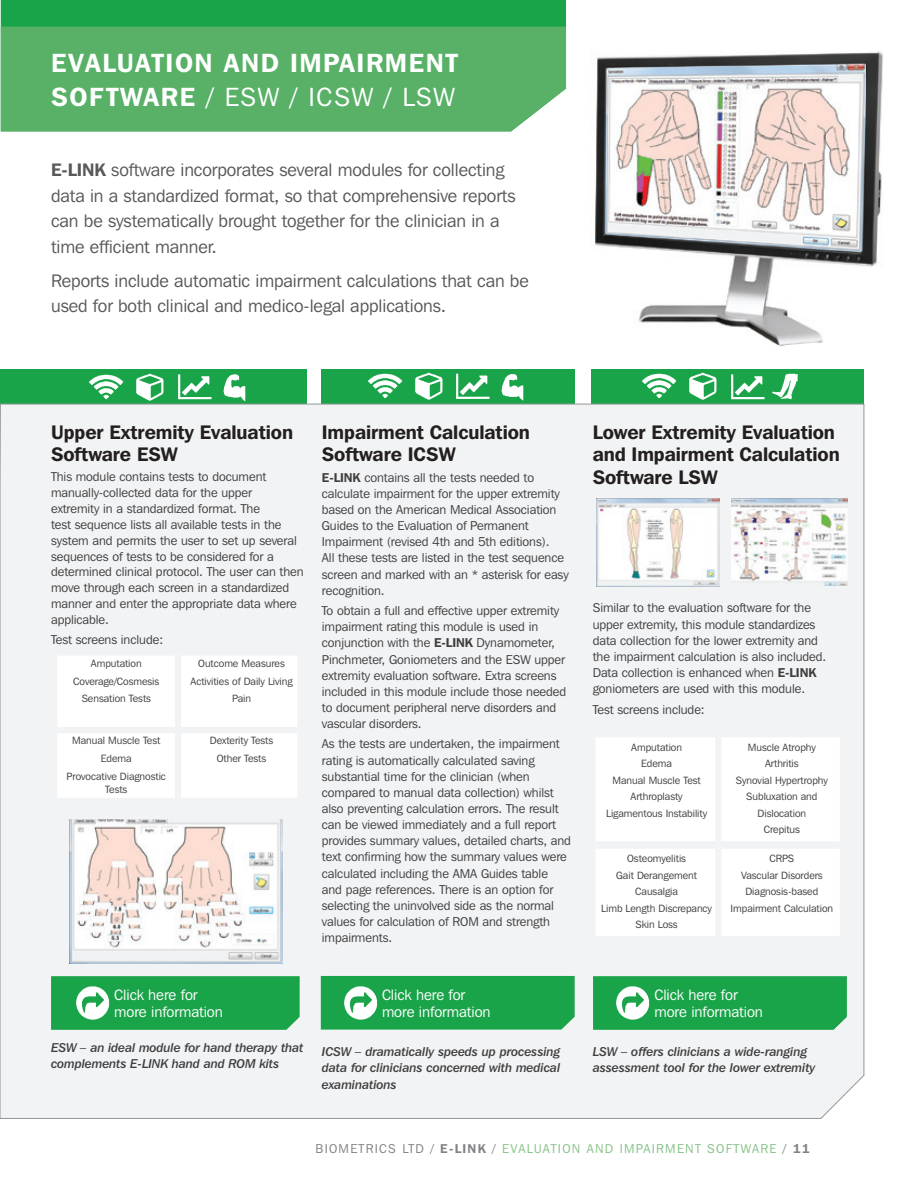
<style>
.page{position:relative;width:915px;height:1191px;background:#fff}
.page>*{position:absolute;margin:0;border:0;box-sizing:border-box;transform-origin:0 0}
.t1{font:600 26.25px/33.5px "Franklin Gothic IT Cby BT";letter-spacing:.06em;color:#fff}
.t2{font:600 19.5px/22.5px "Franklin Gothic IT Cby BT";letter-spacing:-.005em;color:#231f20}
.t3{font:18px/25.5px "Franklin Gothic IT Cby BT";letter-spacing:-.005em;color:#57585a}
.t4{font:15px/16.5px "Franklin Gothic IT Cby BT";letter-spacing:-.005em;color:#fff}
.t5{font:12.75px/16.2px "Franklin Gothic IT Cby BT";letter-spacing:-.005em;color:#3e3e3f}
.t6{font:12.75px/16.2px "Franklin Gothic IT Cby BT Med Ital";letter-spacing:-.005em;color:#3e3e3f}
.t7{font:12.75px "Franklin Gothic IT Cby BT";letter-spacing:.1em;color:#85c188}
.t8{font:10.5px/16.5px "Franklin Gothic IT Cby BT";letter-spacing:-.005em;color:#3e3e3f;text-align:center}
.s1{font-weight:400}
.s2{font-weight:600}
.s3{color:#808285}
.s4{font-weight:600;color:#808285}
</style>
<div class="page">
<img style="left:595px;top:51px;width:288px;height:295px">
<div style="left:0;top:369px;width:306px;height:35px;background:#1aa449"></div>
<div style="left:320px;top:369px;width:254px;height:35px;background:#1aa449"></div>
<div style="left:591px;top:369px;width:272px;height:35px;background:#1aa449"></div>
<div style="left:1px;top:0;width:565px;height:27px;background:#1aa449"></div>
<div style="left:1px;top:27px;width:565px;height:104px;background:#58b166"></div>
<img style="left:89px;top:373px;width:75px;height:28px">
<img style="left:178px;top:374px;width:34px;height:26px">
<img style="left:223px;top:374px;width:23px;height:28px">
<img style="left:368px;top:372px;width:75px;height:28px">
<img style="left:456px;top:373px;width:34px;height:26px">
<img style="left:501px;top:374px;width:23px;height:27px">
<img style="left:642px;top:372px;width:75px;height:28px">
<img style="left:731px;top:374px;width:34px;height:26px">
<img style="left:772px;top:373px;width:26px;height:27px">
<div style="left:0;top:403px;width:864px;height:716px;background:#f2f3f4"></div>
<div style="left:593px;top:976px;width:253px;height:53px;background:#1aa449"></div>
<div style="left:321px;top:976px;width:253px;height:53px;background:#1aa449"></div>
<img style="left:70px;top:819px;width:212px;height:144px">
<img style="left:596px;top:498px;width:123px;height:89px">
<img style="left:731px;top:499px;width:116px;height:87px">
<svg style="left:57px;top:655px;width:240px;height:143px"></svg>
<div style="left:47px;top:645px;width:131px;height:10px;background:#f2f3f4"></div>
<div style="left:47px;top:655px;width:10px;height:75px;background:#f2f3f4"></div>
<div style="left:178px;top:645px;width:130px;height:10px;background:#f2f3f4"></div>
<div style="left:297px;top:655px;width:11px;height:75px;background:#f2f3f4"></div>
<div style="left:47px;top:730px;width:10px;height:68px;background:#f2f3f4"></div>
<div style="left:297px;top:730px;width:11px;height:68px;background:#f2f3f4"></div>
<div style="left:47px;top:798px;width:131px;height:10px;background:#f2f3f4"></div>
<div style="left:178px;top:798px;width:130px;height:10px;background:#f2f3f4"></div>
<div style="left:175px;top:655px;width:6px;height:72px;background:#f2f3f4"></div>
<div style="left:57px;top:727px;width:121px;height:6px;background:#f2f3f4"></div>
<div style="left:178px;top:727px;width:119px;height:6px;background:#f2f3f4"></div>
<div style="left:175px;top:733px;width:6px;height:65px;background:#f2f3f4"></div>
<svg style="left:595px;top:737px;width:244px;height:199px"></svg>
<div style="left:589px;top:730px;width:129px;height:7px;background:#f2f3f4"></div>
<div style="left:718px;top:730px;width:127px;height:7px;background:#f2f3f4"></div>
<div style="left:589px;top:936px;width:129px;height:7px;background:#f2f3f4"></div>
<div style="left:718px;top:936px;width:127px;height:7px;background:#f2f3f4"></div>
<div style="left:589px;top:737px;width:6px;height:108px;background:#f2f3f4"></div>
<div style="left:839px;top:737px;width:6px;height:108px;background:#f2f3f4"></div>
<div style="left:589px;top:845px;width:6px;height:91px;background:#f2f3f4"></div>
<div style="left:839px;top:845px;width:6px;height:91px;background:#f2f3f4"></div>
<div style="left:715px;top:737px;width:6px;height:104px;background:#f2f3f4"></div>
<div style="left:715px;top:848px;width:6px;height:88px;background:#f2f3f4"></div>
<div style="left:595px;top:841px;width:123px;height:7px;background:#f2f3f4"></div>
<div style="left:718px;top:841px;width:121px;height:7px;background:#f2f3f4"></div>
<div style="left:51px;top:976px;width:248px;height:53px;background:#1aa449"></div>
<img style="left:76px;top:970px;width:38px;height:54px">
<img style="left:343px;top:970px;width:39px;height:54px">
<img style="left:615px;top:970px;width:39px;height:54px">
<h1 class="t1" style="left:51px;top:46px;width:408px">EVALUATION AND IMPAIRMENT<br>SOFTWARE <span class="s1">/ ESW / ICSW / LSW</span></h1>
<h3 class="t3" style="left:51px;top:157px;width:466px"><span class="s2">E-LINK</span> software incorporates several modules for collecting data in a standardized format, so that comprehensive reports can be systematically brought together for the clinician in a time efficient manner.</h3>
<h3 class="t3" style="left:51px;top:267px;width:479px">Reports include automatic impairment calculations that can be used for both clinical and medico-legal applications.</h3>
<h2 class="t2" style="left:322px;top:420px;width:209px">Impairment Calculation<br>Software ICSW</h2>
<p class="t5" style="left:322px;top:469px;width:248px"><span class="s2">E-LINK</span> contains all the tests needed to calculate impairment for the upper extremity based on the American Medical Association Guides to the Evaluation of Permanent Impairment (revised 4th and 5th editions).<br>All these tests are listed in the test sequence screen and marked with an * asterisk for easy recognition.</p>
<p class="t5" style="left:322px;top:602px;width:246px">To obtain a full and effective upper extremity impairment rating this module is used in conjunction with the <span class="s2">E-LINK</span> Dynamometer, Pinchmeter, Goniometers and the ESW upper extremity evaluation software. Extra screens included in this module include those needed to document peripheral nerve disorders and vascular disorders.</p>
<p class="t5" style="left:322px;top:735px;width:250px">As the tests are undertaken, the impairment rating is automatically calculated saving substantial time for the clinician (when compared to manual data collection) whilst also preventing calculation errors. The result can be viewed immediately and a full report provides summary values, detailed charts, and text confirming how the summary values were calculated including the AMA Guides table and page references. There is an option for selecting the uninvolved side as the normal values for calculation of ROM and strength impairments.</p>
<h2 class="t2" style="left:51px;top:420px;width:243px">Upper Extremity Evaluation<br>Software ESW</h2>
<p class="t5" style="left:51px;top:469px;width:254px;line-height:15.8px">This module contains tests to document manually-collected data for the upper extremity in a standardized format. The<br>test sequence lists all available tests in the system and permits the user to set up several sequences of tests to be considered for a determined clinical protocol. The user can then move through each screen in a standardized manner and enter the appropriate data where applicable.</p>
<p class="t5" style="left:51px;top:631px;width:113px">Test screens include:</p>
<h2 class="t2" style="left:592px;top:420px;width:248px">Lower Extremity Evaluation and Impairment Calculation<br>Software LSW</h2>
<p class="t5" style="left:592px;top:600px;width:235px">Similar to the evaluation software for the upper extremity, this module standardizes data collection for the lower extremity and the impairment calculation is also included.<br>Data collection is enhanced when <span class="s2">E-LINK </span>goniometers are used with this module.</p>
<p class="t5" style="left:592px;top:701px;width:113px">Test screens include:</p>
<p class="t8" style="left:73px;top:654px;width:87px;line-height:17.9px">Amputation<br>Coverage/Cosmesis<br>Sensation Tests</p>
<p class="t8" style="left:190px;top:654px;width:103px;line-height:17.9px">Outcome Measures<br>Activities of Daily Living<br>Pain</p>
<p class="t8" style="left:67px;top:731px;width:101px;line-height:17.9px">Manual Muscle Test<br>Edema<br>Provocative Diagnostic</p>
<p class="t8" style="left:105px;top:781px;width:24px">Tests</p>
<p class="t8" style="left:210px;top:731px;width:65px;line-height:17.9px">Dexterity Tests<br>Other Tests</p>
<p class="t8" style="left:606px;top:738px;width:102px">Amputation<br>Edema<br>Manual Muscle Test<br>Arthroplasty<br>Ligamentous Instability</p>
<p class="t8" style="left:735px;top:738px;width:94px">Muscle Atrophy<br>Arthritis<br>Synovial Hypertrophy<br>Subluxation and<br>Dislocation<br>Crepitus</p>
<p class="t8" style="left:601px;top:850px;width:112px">Osteomyelitis<br>Gait Derangement<br>Causalgia<br>Limb Length Discrepancy<br>Skin Loss</p>
<p class="t8" style="left:730px;top:850px;width:104px">CRPS<br>Vascular Disorders<br>Diagnosis-based<br>Impairment Calculation</p>
<p class="t4" style="left:114px;top:986px;width:110px">Click here for more information</p>
<p class="t4" style="left:382px;top:986px;width:110px">Click here for more information</p>
<p class="t4" style="left:654px;top:986px;width:110px">Click here for more information</p>
<p class="t6" style="left:51px;top:1039px;width:254px">ESW – an ideal module for hand therapy that complements E-LINK hand and ROM kits</p>
<p class="t6" style="left:322px;top:1043px;width:240px;text-align:justify">ICSW – dramatically speeds up processing data for clinicians concerned with medical examinations</p>
<p class="t6" style="left:592px;top:1043px;width:224px">LSW – offers clinicians a wide-ranging assessment tool for the lower extremity</p>
<p class="t7" style="left:315px;top:1140px;width:495px"><span class="s3">BIOMETRICS LTD /</span> <span class="s4">E-LINK</span> <span class="s3">/</span> EVALUATION AND IMPAIRMENT SOFTWARE <span class="s3">/</span> <span class="s4">11</span></p>
</div>
